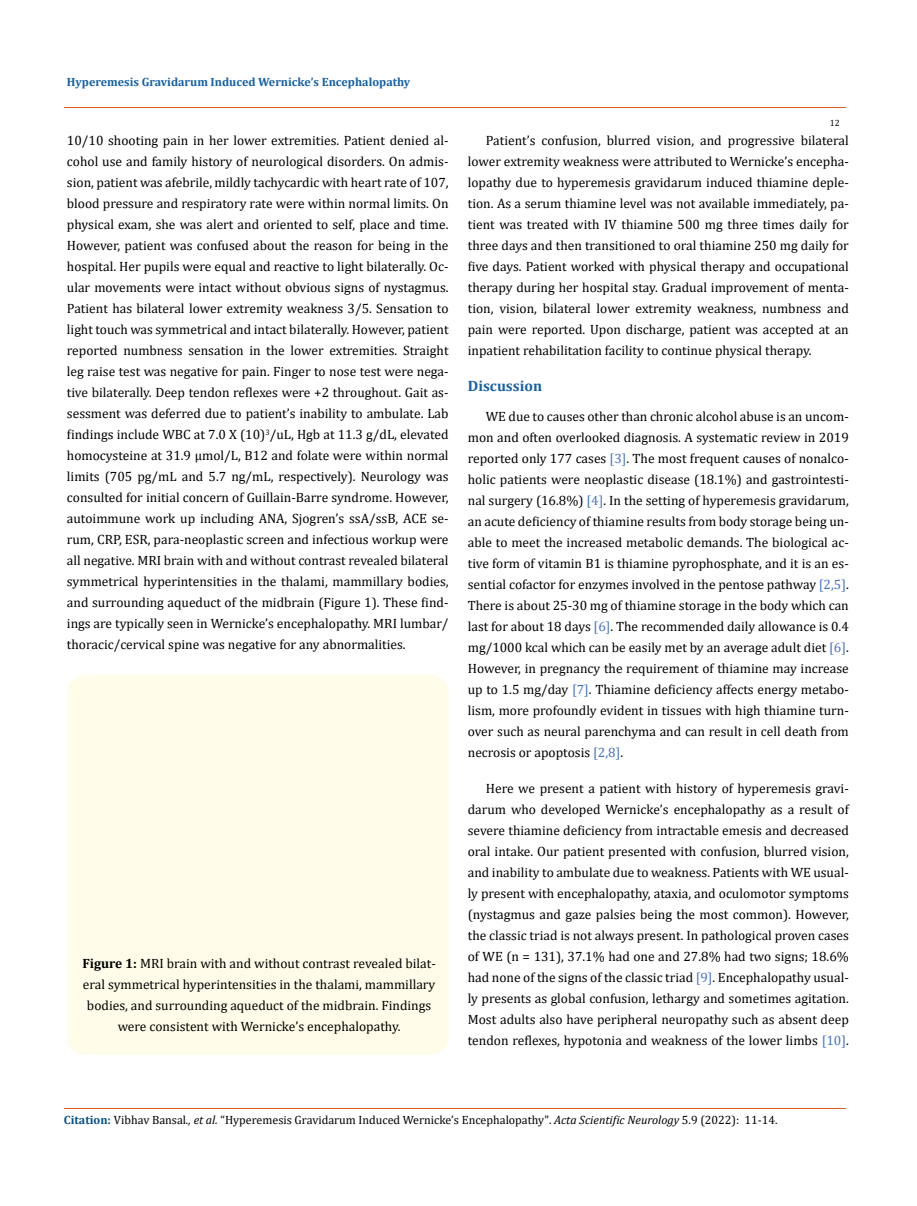
<style>
.page{position:relative;width:917px;height:1206px;background:#fff}
.page>*{position:absolute;margin:0;border:0;box-sizing:border-box;transform-origin:0 0}
._13-OS-Keywords-cont{font:700 15px "Cambria";color:#1560a6}
.t1{font:13.5px/21px "Cambria";color:#000;text-align:justify}
.t2{font:12px "Cambria";color:#000}
.t3{font:700 12px "Cambria";color:#1560a6}
.t4{font:9px "Cambria";color:#000}
.s1{color:#4472c4}
.s2{font-weight:700}
.s3{font-weight:700;color:#035089}
.s4{font-style:italic}
</style>
<div class="page">
<div style="left:67px;top:675px;width:381px;height:380px;background:#fffde9;border-radius:18px"></div>
<hr style="left:64px;top:108px;width:781px;height:1px;background:#e05d1a">
<hr style="left:64px;top:1108px;width:781px;height:1px;background:#e05d1a">
<p class="t3" style="left:67px;top:73px;width:345px">Hyperemesis Gravidarum Induced Wernicke’s Encephalopathy</p>
<p class="t4" style="left:829px;top:118px;width:11px">12</p>
<p class="t1" style="left:67px;top:130px;width:383px">10/10 shooting pain in her lower extremities. Patient denied al&shy;cohol use and family history of neurological disorders. On admis&shy;sion, patient was afebrile, mildly tachycardic with heart rate of 107, blood pressure and respiratory rate were within normal limits. On physical exam, she was alert and oriented to self, place and time.<br>However, patient was confused about the reason for being in the hospital. Her pupils were equal and reactive to light bilaterally. Oc&shy;ular movements were intact without obvious signs of nystagmus.<br>Patient has bilateral lower extremity weakness 3/5. Sensation to light touch was symmetrical and intact bilaterally. However, patient reported numbness sensation in the lower extremities. Straight leg raise test was negative for pain. Finger to nose test were nega&shy;tive bilaterally. Deep tendon reflexes were +2 throughout. Gait as&shy;sessment was deferred due to patient’s inability to ambulate. Lab findings include WBC at 7.0 X (10)<sup>3</sup>/uL, Hgb at 11.3 g/dL, elevated homocysteine at 31.9 µmol/L, B12 and folate were within normal limits (705 pg/mL and 5.7 ng/mL, respectively). Neurology was consulted for initial concern of Guillain-Barre syndrome. However, autoimmune work up including ANA, Sjogren’s ssA/ssB, ACE se&shy;rum, CRP, ESR, para-neoplastic screen and infectious workup were all negative. MRI brain with and without contrast revealed bilateral symmetrical hyperintensities in the thalami, mammillary bodies, and surrounding aqueduct of the midbrain (Figure 1). These find&shy;ings are typically seen in Wernicke’s encephalopathy. MRI lumbar/ thoracic/cervical spine was negative for any abnormalities.</p>
<p class="t1" style="left:468px;top:130px;width:382px;text-indent:18px">Patient’s confusion, blurred vision, and progressive bilateral lower extremity weakness were attributed to Wernicke’s encepha&shy;lopathy due to hyperemesis gravidarum induced thiamine deple&shy;tion. As a serum thiamine level was not available immediately, pa&shy;tient was treated with IV thiamine 500 mg three times daily for three days and then transitioned to oral thiamine 250 mg daily for five days. Patient worked with physical therapy and occupational therapy during her hospital stay. Gradual improvement of menta&shy;tion, vision, bilateral lower extremity weakness, numbness and pain were reported. Upon discharge, patient was accepted at an inpatient rehabilitation facility to continue physical therapy.</p>
<p class="_13-OS-Keywords-cont" style="left:468px;top:376px;width:76px">Discussion</p>
<p class="t1" style="left:468px;top:406px;width:382px;text-indent:18px">WE due to causes other than chronic alcohol abuse is an uncom&shy;mon and often overlooked diagnosis. A systematic review in 2019 reported only 177 cases <span class="s1">[3]</span>. The most frequent causes of nonalco&shy;holic patients were neoplastic disease (18.1%) and gastrointesti&shy;nal surgery (16.8%) <span class="s1">[4]</span>. In the setting of hyperemesis gravidarum, an acute deficiency of thiamine results from body storage being un&shy;able to meet the increased metabolic demands. The biological ac&shy;tive form of vitamin B1 is thiamine pyrophosphate, and it is an es&shy;sential cofactor for enzymes involved in the pentose pathway <span class="s1">[2,5]</span>.<br>There is about 25-30 mg of thiamine storage in the body which can last for about 18 days <span class="s1">[6]</span>. The recommended daily allowance is 0.4 mg/1000 kcal which can be easily met by an average adult diet <span class="s1">[6]</span>.<br>However, in pregnancy the requirement of thiamine may increase up to 1.5 mg/day <span class="s1">[7]</span>. Thiamine deficiency affects energy metabo&shy;lism, more profoundly evident in tissues with high thiamine turn&shy;over such as neural parenchyma and can result in cell death from necrosis or apoptosis <span class="s1">[2,8]</span>.</p>
<p class="t1" style="left:468px;top:778px;width:382px;text-indent:18px">Here we present a patient with history of hyperemesis gravi&shy;darum who developed Wernicke’s encephalopathy as a result of severe thiamine deficiency from intractable emesis and decreased oral intake. Our patient presented with confusion, blurred vision, and inability to ambulate due to weakness. Patients with WE usual&shy;ly present with encephalopathy, ataxia, and oculomotor symptoms (nystagmus and gaze palsies being the most common). However, the classic triad is not always present. In pathological proven cases of WE (n = 131), 37.1% had one and 27.8% had two signs; 18.6% had none of the signs of the classic triad <span class="s1">[9]</span>. Encephalopathy usual&shy;ly presents as global confusion, lethargy and sometimes agitation.<br>Most adults also have peripheral neuropathy such as absent deep tendon reflexes, hypotonia and weakness of the lower limbs <span class="s1">[10]</span>.</p>
<p class="t1" style="left:82px;top:952px;width:355px;text-align:center"><span class="s2">Figure 1:</span> MRI brain with and without contrast revealed bilat&shy;eral symmetrical hyperintensities in the thalami, mammillary bodies, and surrounding aqueduct of the midbrain. Findings were consistent with Wernicke’s encephalopathy.</p>
<p class="t2" style="left:64px;top:1113px;width:715px"><span class="s3">Citation:</span> Vibhav Bansal<span class="s4">., et al.</span> “Hyperemesis Gravidarum Induced Wernicke’s Encephalopathy". <span class="s4">Acta Scientific Neurology</span> 5.9 (2022): 11-14.</p>
</div>
